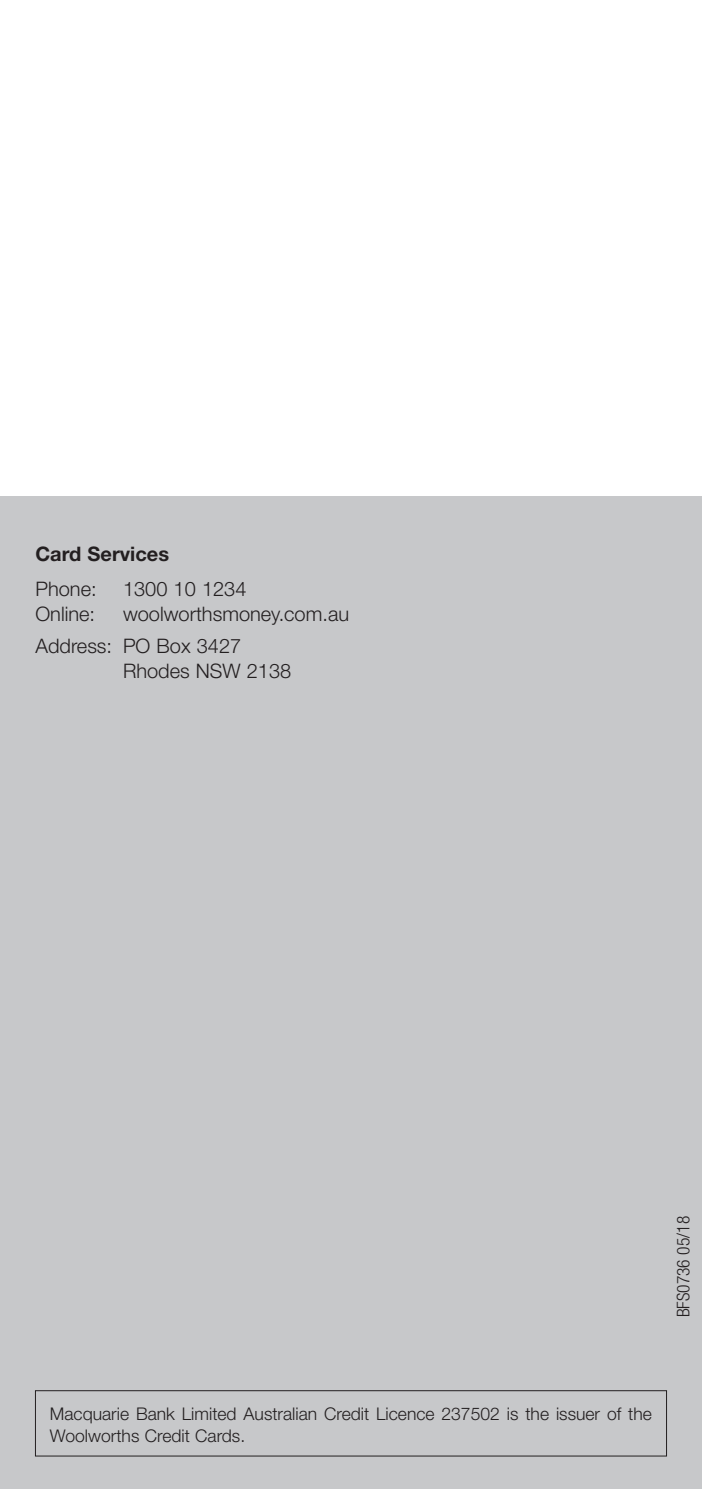
<style>
.page{position:relative;width:702px;height:1489px;background:#fff}
.page>*{position:absolute;margin:0;border:0;box-sizing:border-box;transform-origin:0 0}
.t1{font:300 20px/32px "Helvetica Neue";color:#231f20}
.t2{font:700 20px "Helvetica Neue";color:#231f20}
.t3{font:300 17.5px/21.2px "Helvetica Neue";color:#231f20}
.t4{font:300 condensed 17.5px "Helvetica Neue";color:#231f20}
</style>
<div class="page">
<div style="left:0;top:496px;width:702px;height:992px;background:#c7c8ca"></div>
<div style="left:35px;top:1390px;width:631px;height:66px;border:1px solid #231f20"></div>
<p class="t2" style="left:35px;top:541px;width:135px">Card Services</p>
<p class="t1" style="left:35px;top:572px;width:63px">Phone:</p>
<p class="t1" style="left:123px;top:572px;width:125px">1300 10 1234</p>
<p class="t1" style="left:35px;top:597px;width:61px">Online:</p>
<p class="t1" style="left:35px;top:597px;width:315px;text-indent:87px">woolworthsmoney.com.au<br>Address: PO Box 3427</p>
<p class="t1" style="left:123px;top:654px;width:170px">Rhodes NSW 2138</p>
<p class="t4" style="left:673px;top:1317px;width:103px;rotate:-90deg">BFS0736 05/18</p>
<p class="t3" style="left:50px;top:1402px;width:603px">Macquarie Bank Limited Australian Credit Licence 237502 is the issuer of the<br>Woolworths Credit Cards.</p>
</div>
